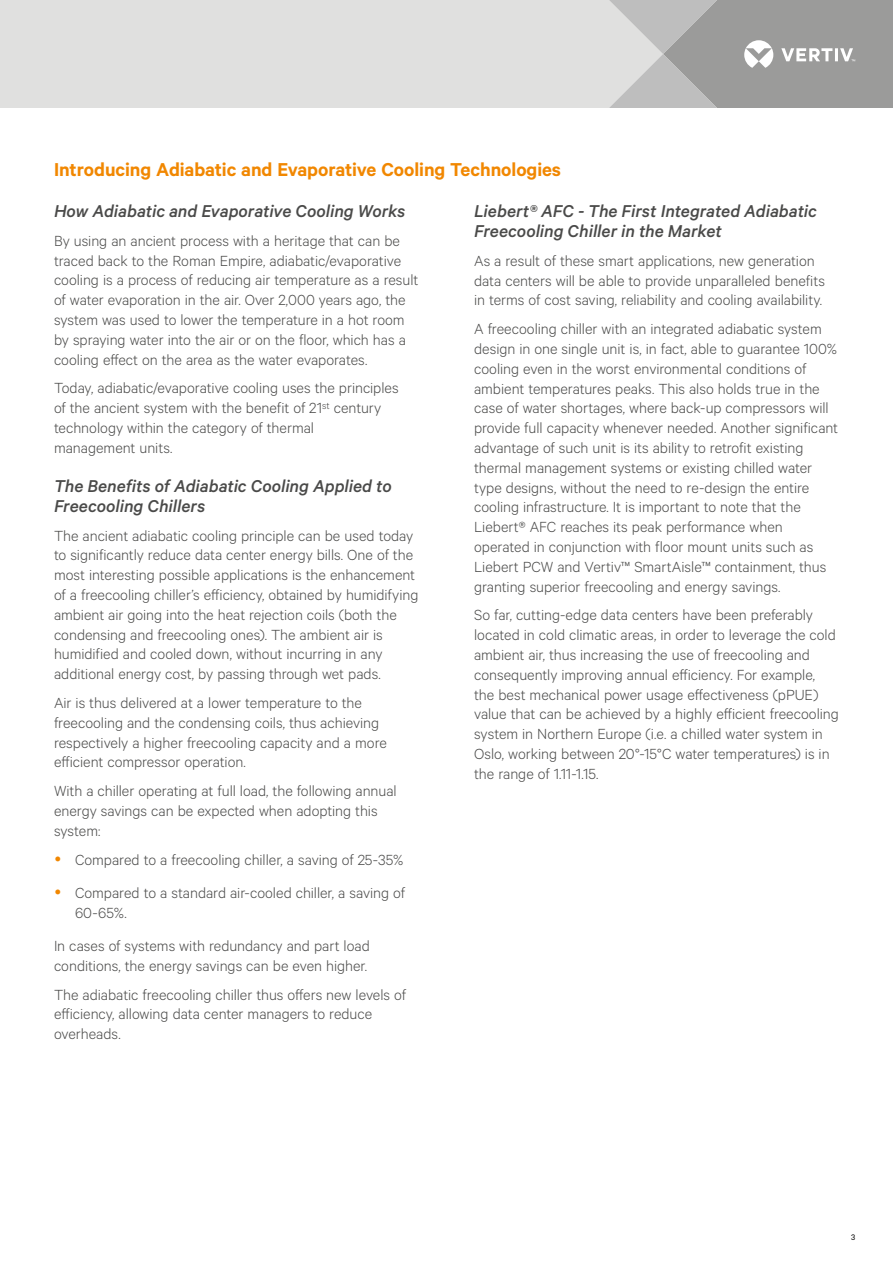
<style>
.page{position:relative;width:893px;height:1263px;background:#fff}
.page>*{position:absolute;margin:0;border:0;box-sizing:border-box;transform-origin:0 0}
.t1{font:600 21px "Calibre";letter-spacing:-.005em;color:#f18700}
.t2{font:300 16.5px/19.8px "Calibre";color:#4a4a49}
.t3{font:italic 500 16.5px/19.8px "Calibre";letter-spacing:-.005em;color:#4a4a49}
.t4{font:9px "Calibre";color:#000}
</style>
<div class="page">
<div style="left:0;top:0;width:588px;height:108px;background:#e0e0df"></div>
<svg style="left:588px;top:0;width:305px;height:108px;background:#afafae"></svg>
<p class="t1" style="left:54px;top:157px;width:509px">Introducing Adiabatic and Evaporative Cooling Technologies</p>
<p class="t3" style="left:54px;top:201px;width:353px">How Adiabatic and Evaporative Cooling Works</p>
<p class="t2" style="left:54px;top:230px;width:366px">By using an ancient process with a heritage that can be traced back to the Roman Empire, adiabatic/evaporative cooling is a process of reducing air temperature as a result of water evaporation in the air. Over 2,000 years ago, the system was used to lower the temperature in a hot room by spraying water into the air or on the floor, which has a cooling effect on the area as the water evaporates.</p>
<p class="t2" style="left:54px;top:378px;width:346px">Today, adiabatic/evaporative cooling uses the principles of the ancient system with the benefit of 21<sup>st</sup> century technology within the category of thermal management units.</p>
<p class="t3" style="left:54px;top:475px;width:339px">The Benefits of Adiabatic Cooling Applied to<br>Freecooling Chillers</p>
<p class="t2" style="left:54px;top:525px;width:366px">The ancient adiabatic cooling principle can be used today to significantly reduce data center energy bills. One of the most interesting possible applications is the enhancement of a freecooling chiller’s efficiency, obtained by humidifying ambient air going into the heat rejection coils (both the condensing and freecooling ones). The ambient air is humidified and cooled down, without incurring in any additional energy cost, by passing through wet pads.</p>
<p class="t2" style="left:54px;top:692px;width:334px">Air is thus delivered at a lower temperature to the freecooling and the condensing coils, thus achieving respectively a higher freecooling capacity and a more efficient compressor operation.</p>
<p class="t2" style="left:54px;top:780px;width:344px">With a chiller operating at full load, the following annual energy savings can be expected when adopting this system:</p>
<p class="t2" style="left:75px;top:842px;width:332px;line-height:33.3px">Compared to a freecooling chiller, a saving of 25-35%<br>Compared to a standard air-cooled chiller, a saving of</p>
<p class="t2" style="left:54px;top:895px;width:317px;line-height:33.3px;text-indent:21px">60-65%.<br>In cases of systems with redundancy and part load</p>
<p class="t2" style="left:54px;top:950px;width:354px;line-height:28.8px">conditions, the energy savings can be even higher.<br>The adiabatic freecooling chiller thus offers new levels of</p>
<p class="t2" style="left:54px;top:1004px;width:320px">efficiency, allowing data center managers to reduce overheads.</p>
<p class="t3" style="left:474px;top:201px;width:344px">Liebert® AFC - The First Integrated Adiabatic<br>Freecooling Chiller in the Market</p>
<p class="t2" style="left:474px;top:250px;width:352px">As a result of these smart applications, new generation data centers will be able to provide unparalleled benefits in terms of cost saving, reliability and cooling availability.</p>
<p class="t2" style="left:474px;top:318px;width:366px">A freecooling chiller with an integrated adiabatic system design in one single unit is, in fact, able to guarantee 100% cooling even in the worst environmental conditions of ambient temperatures peaks. This also holds true in the case of water shortages, where back-up compressors will provide full capacity whenever needed. Another significant advantage of such unit is its ability to retrofit existing thermal management systems or existing chilled water type designs, without the need to re-design the entire cooling infrastructure. It is important to note that the Liebert® AFC reaches its peak performance when operated in conjunction with floor mount units such as Liebert PCW and Vertiv™ SmartAisle™ containment, thus granting superior freecooling and energy savings.</p>
<p class="t2" style="left:474px;top:605px;width:366px">So far, cutting-edge data centers have been preferably located in cold climatic areas, in order to leverage the cold ambient air, thus increasing the use of freecooling and consequently improving annual efficiency. For example, the best mechanical power usage effectiveness (pPUE) value that can be achieved by a highly efficient freecooling system in Northern Europe (i.e. a chilled water system in Oslo, working between 20°-15°C water temperatures) is in the range of 1.11-1.15.</p>
<p class="t4" style="left:851px;top:1232px;width:6px">3</p>
</div>
